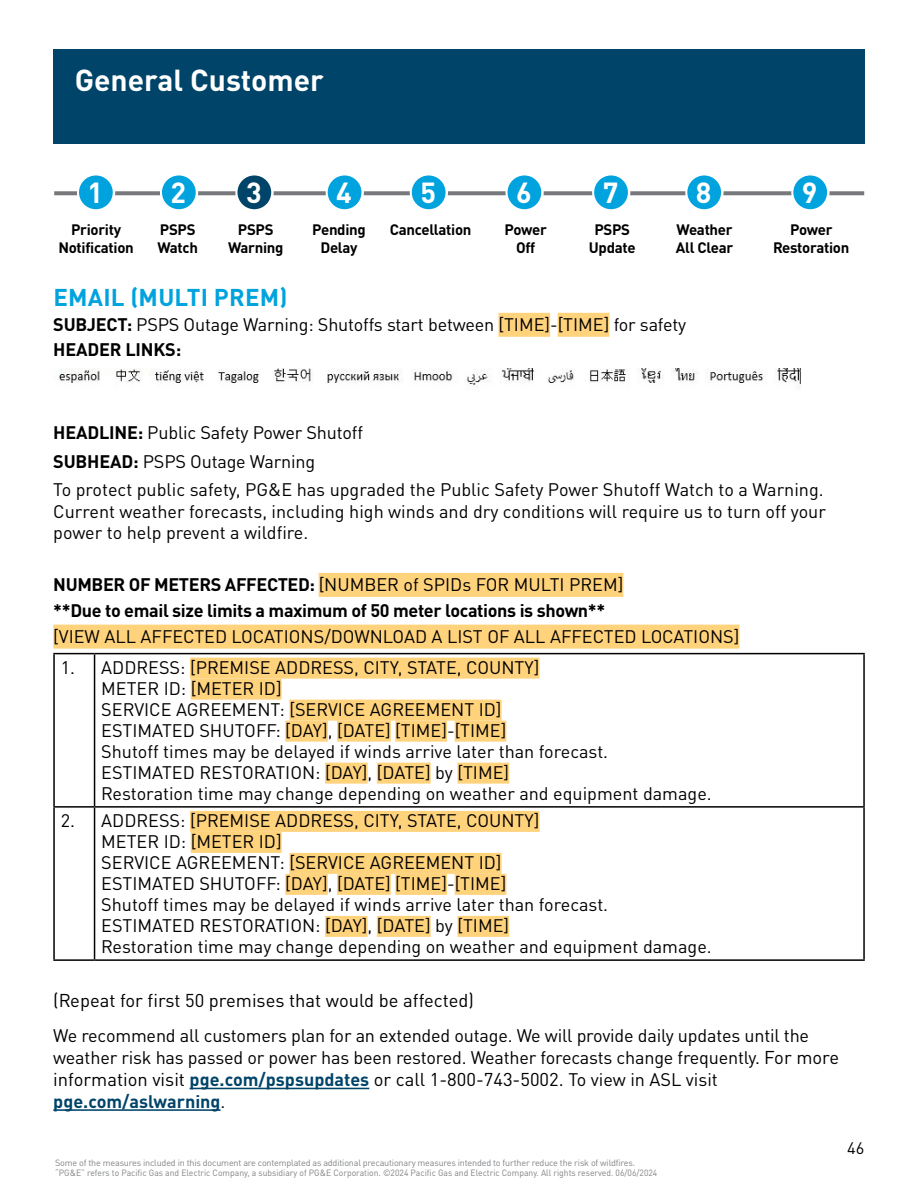
<style>
.page{position:relative;width:918px;height:1188px;background:#fff}
.page>*{position:absolute;margin:0;border:0;box-sizing:border-box;transform-origin:0 0}
.t1{font:700 30px "DINOT";color:#fff}
.t2{font:700 28.8px "DINOT";color:#fff}
.t3{font:700 24px "DINOT";letter-spacing:.01em;color:#00a3dd}
.t4{font:18.3px "DINOT";color:#000}
.t5{font:18px/21px "DINOT";color:#000}
.t6{font:700 18px/25.8px "DINOT";letter-spacing:-.02em;color:#000}
.t7{font:700 18px "DINOT";color:#00446a}
.t8{font:16.5px "DINOT";color:#000}
.t9{font:700 15px/18px "DINOT";letter-spacing:-.02em;color:#000;text-align:center}
.t10{font:9px/10.5px "DINOT";letter-spacing:-.02em;color:#808285}
.s1{font-weight:700}
.s2{font-weight:400}
.s3{font-size:18.3px}
.s4{font-weight:700;font-size:18px;color:#00446a}
.s5{font-size:18px}
.s6{font-weight:400;color:#000}
</style>
<div class="page">
<div style="left:53px;top:50px;width:812px;height:94px;background:#00446a"></div>
<div style="left:498px;top:313px;width:52px;height:24px;background:#ffd27c"></div>
<div style="left:558px;top:313px;width:51px;height:24px;background:#ffd27c"></div>
<div style="left:319px;top:573px;width:304px;height:24px;background:#ffd27c"></div>
<div style="left:53px;top:625px;width:686px;height:24px;background:#ffd27c"></div>
<hr style="left:190px;top:1088px;width:179px;height:1px;background:#00446a">
<hr style="left:53px;top:1109px;width:168px;height:2px;background:#00446a">
<img style="left:59px;top:369px;width:742px;height:21px">
<hr style="left:53px;top:653px;width:42px;height:1px;background:#000">
<hr style="left:53px;top:654px;width:2px;height:152px;background:#000">
<hr style="left:95px;top:653px;width:770px;height:1px;background:#000">
<hr style="left:94px;top:654px;width:1px;height:152px;background:#000">
<hr style="left:863px;top:654px;width:2px;height:152px;background:#000">
<hr style="left:53px;top:806px;width:42px;height:2px;background:#000">
<hr style="left:53px;top:808px;width:2px;height:151px;background:#000">
<hr style="left:95px;top:806px;width:770px;height:2px;background:#000">
<hr style="left:94px;top:808px;width:1px;height:151px;background:#000">
<hr style="left:863px;top:808px;width:2px;height:151px;background:#000">
<hr style="left:53px;top:959px;width:42px;height:2px;background:#000">
<hr style="left:95px;top:959px;width:770px;height:2px;background:#000">
<div style="left:190px;top:658px;width:350px;height:21px;background:#ffd27c"></div>
<div style="left:191px;top:679px;width:91px;height:21px;background:#ffd27c"></div>
<div style="left:289px;top:700px;width:213px;height:21px;background:#ffd27c"></div>
<div style="left:285px;top:721px;width:43px;height:21px;background:#ffd27c"></div>
<div style="left:337px;top:721px;width:54px;height:21px;background:#ffd27c"></div>
<div style="left:395px;top:721px;width:52px;height:21px;background:#ffd27c"></div>
<div style="left:455px;top:721px;width:51px;height:21px;background:#ffd27c"></div>
<div style="left:325px;top:763px;width:43px;height:21px;background:#ffd27c"></div>
<div style="left:377px;top:763px;width:54px;height:21px;background:#ffd27c"></div>
<div style="left:457px;top:763px;width:52px;height:21px;background:#ffd27c"></div>
<div style="left:190px;top:811px;width:350px;height:21px;background:#ffd27c"></div>
<div style="left:191px;top:832px;width:91px;height:21px;background:#ffd27c"></div>
<div style="left:289px;top:853px;width:213px;height:21px;background:#ffd27c"></div>
<div style="left:285px;top:874px;width:43px;height:21px;background:#ffd27c"></div>
<div style="left:337px;top:874px;width:54px;height:21px;background:#ffd27c"></div>
<div style="left:395px;top:874px;width:52px;height:21px;background:#ffd27c"></div>
<div style="left:455px;top:874px;width:51px;height:21px;background:#ffd27c"></div>
<div style="left:325px;top:916px;width:43px;height:21px;background:#ffd27c"></div>
<div style="left:377px;top:916px;width:54px;height:21px;background:#ffd27c"></div>
<div style="left:457px;top:916px;width:52px;height:21px;background:#ffd27c"></div>
<svg style="left:54px;top:191px;width:810px;height:4px;background:#808184"></svg>
<svg style="left:78px;top:174px;width:36px;height:37px"></svg>
<div style="left:77px;top:173px;width:38px;height:38px;border:2px solid #fff;border-radius:50%"></div>
<div style="left:79px;top:175px;width:34px;height:34px;background:#00a3dd;border-radius:50%"></div>
<svg style="left:161px;top:174px;width:36px;height:37px"></svg>
<div style="left:160px;top:173px;width:38px;height:38px;border:2px solid #fff;border-radius:50%"></div>
<div style="left:162px;top:175px;width:34px;height:34px;background:#00a3dd;border-radius:50%"></div>
<svg style="left:236px;top:174px;width:37px;height:37px"></svg>
<div style="left:235px;top:173px;width:39px;height:38px;border:2px solid #fff;border-radius:50%"></div>
<div style="left:237px;top:175px;width:34px;height:34px;background:#00446a;border-radius:50%"></div>
<svg style="left:326px;top:174px;width:37px;height:37px"></svg>
<div style="left:326px;top:173px;width:38px;height:38px;border:2px solid #fff;border-radius:50%"></div>
<div style="left:328px;top:175px;width:33px;height:34px;background:#00a3dd;border-radius:50%"></div>
<svg style="left:411px;top:174px;width:36px;height:37px"></svg>
<div style="left:410px;top:173px;width:38px;height:38px;border:2px solid #fff;border-radius:50%"></div>
<div style="left:412px;top:175px;width:34px;height:34px;background:#00a3dd;border-radius:50%"></div>
<svg style="left:506px;top:174px;width:37px;height:37px"></svg>
<div style="left:505px;top:173px;width:39px;height:38px;border:2px solid #fff;border-radius:50%"></div>
<div style="left:508px;top:175px;width:33px;height:34px;background:#00a3dd;border-radius:50%"></div>
<svg style="left:593px;top:174px;width:37px;height:37px"></svg>
<div style="left:592px;top:173px;width:38px;height:38px;border:2px solid #fff;border-radius:50%"></div>
<div style="left:594px;top:175px;width:34px;height:34px;background:#00a3dd;border-radius:50%"></div>
<svg style="left:686px;top:174px;width:37px;height:37px"></svg>
<div style="left:685px;top:173px;width:39px;height:38px;border:2px solid #fff;border-radius:50%"></div>
<div style="left:687px;top:175px;width:34px;height:34px;background:#00a3dd;border-radius:50%"></div>
<svg style="left:792px;top:174px;width:37px;height:37px"></svg>
<div style="left:791px;top:173px;width:39px;height:38px;border:2px solid #fff;border-radius:50%"></div>
<div style="left:793px;top:175px;width:34px;height:34px;background:#00a3dd;border-radius:50%"></div>
<h1 class="t1" style="left:75px;top:61px;width:251px">General Customer</h1>
<h2 class="t2" style="left:88px;top:174px;width:17px">1</h2>
<h2 class="t2" style="left:171px;top:174px;width:17px">2</h2>
<h2 class="t2" style="left:246px;top:174px;width:17px">3</h2>
<h2 class="t2" style="left:336px;top:174px;width:17px">4</h2>
<h2 class="t2" style="left:420px;top:174px;width:17px">5</h2>
<h2 class="t2" style="left:516px;top:174px;width:17px">6</h2>
<h2 class="t2" style="left:603px;top:174px;width:17px">7</h2>
<h2 class="t2" style="left:696px;top:174px;width:17px">8</h2>
<h2 class="t2" style="left:802px;top:174px;width:17px">9</h2>
<p class="t9" style="left:58px;top:220px;width:77px">Priority<br>Notification</p>
<p class="t9" style="left:157px;top:220px;width:42px;text-align:left">PSPS<br>Watch</p>
<p class="t9" style="left:228px;top:220px;width:57px">PSPS<br>Warning</p>
<p class="t9" style="left:312px;top:220px;width:55px">Pending<br>Delay</p>
<p class="t9" style="left:390px;top:220px;width:83px">Cancellation</p>
<p class="t9" style="left:504px;top:220px;width:44px">Power<br>Off</p>
<p class="t9" style="left:589px;top:220px;width:48px">PSPS<br>Update</p>
<p class="t9" style="left:676px;top:220px;width:59px;text-align:left">Weather<br>All Clear</p>
<p class="t9" style="left:773px;top:220px;width:78px">Power<br>Restoration</p>
<h3 class="t3" style="left:53px;top:281px;width:236px">EMAIL (MULTI PREM)</h3>
<p class="t5" style="left:53px;top:311px;width:635px;line-height:25.2px"><span class="s1">SUBJECT:</span> PSPS Outage Warning: Shutoffs start between [TIME]-[TIME] for safety<br><span class="s1">HEADER LINKS:</span></p>
<p class="t5" style="left:53px;top:418px;width:772px;line-height:28.3px"><span class="s1">HEADLINE:</span> Public Safety Power Shutoff<br><span class="s1">SUBHEAD:</span> PSPS Outage Warning<br>To protect public safety, PG&amp;E has upgraded the Public Safety Power Shutoff Watch to a Warning.</p>
<p class="t5" style="left:53px;top:500px;width:774px;line-height:21.6px">Current weather forecasts, including high winds and dry conditions will require us to turn off your power to help prevent a wildfire.</p>
<p class="t6" style="left:53px;top:571px;width:572px">NUMBER OF METERS AFFECTED: <span class="s2">[NUMBER of SPIDs FOR MULTI PREM] </span>**Due to email size limits a maximum of 50 meter locations is shown**</p>
<p class="t5" style="left:53px;top:625px;width:688px">[VIEW ALL AFFECTED LOCATIONS/DOWNLOAD A LIST OF ALL AFFECTED LOCATIONS]</p>
<p class="t5" style="left:101px;top:657px;width:612px;text-indent:-40px">1. ADDRESS: [PREMISE ADDRESS, CITY, STATE, COUNTY]<br>METER ID: [METER ID]<br>SERVICE AGREEMENT: [SERVICE AGREEMENT ID]<br>ESTIMATED SHUTOFF: [DAY], [DATE] [TIME]-[TIME]<br>Shutoff times may be delayed if winds arrive later than forecast.<br>ESTIMATED RESTORATION: [DAY], [DATE] by [TIME]<br>Restoration time may change depending on weather and equipment damage.</p>
<p class="t5" style="left:101px;top:810px;width:612px;text-indent:-40px">2. ADDRESS: [PREMISE ADDRESS, CITY, STATE, COUNTY]<br>METER ID: [METER ID]<br>SERVICE AGREEMENT: [SERVICE AGREEMENT ID]<br>ESTIMATED SHUTOFF: [DAY], [DATE] [TIME]-[TIME]<br>Shutoff times may be delayed if winds arrive later than forecast.<br>ESTIMATED RESTORATION: [DAY], [DATE] by [TIME]<br>Restoration time may change depending on weather and equipment damage.</p>
<p class="t4" style="left:53px;top:989px;width:422px">(Repeat for first 50 premises that would be affected)</p>
<p class="t5" style="left:53px;top:1024px;width:787px;line-height:22px">We recommend all customers plan for an extended outage. We will provide daily updates until the weather risk has passed or power has been restored. Weather forecasts change frequently. <span class="s3">For more</span></p>
<p class="t4" style="left:53px;top:1068px;width:666px">information visit <span class="s4">pge.com/pspsupdates</span> or call 1-800-743-5002. <span class="s5">To view in ASL visit</span></p>
<p class="t7" style="left:53px;top:1089px;width:174px">pge.com/aslwarning<span class="s6">.</span></p>
<p class="t10" style="left:55px;top:1157px;width:604px">Some of the measures included in this document are contemplated as additional precautionary measures intended to further reduce the risk of wildfires. “PG&amp;E” refers to Pacific Gas and Electric Company, a subsidiary of PG&amp;E Corporation. ©2024 Pacific Gas and Electric Company. All rights reserved. 06/06/2024</p>
<p class="t8" style="left:847px;top:1137px;width:19px">46</p>
</div>
